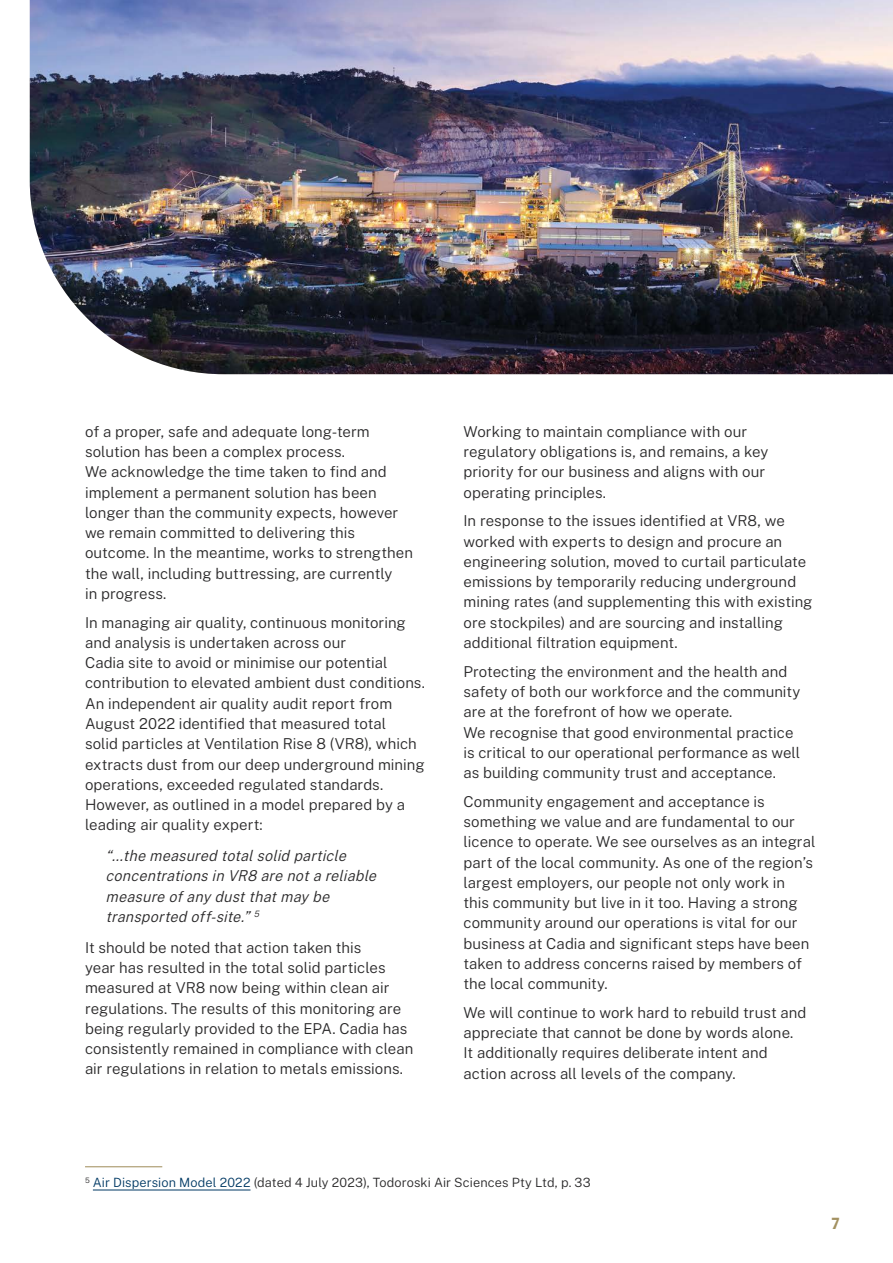
<style>
.page{position:relative;width:893px;height:1263px;background:#fff}
.page>*{position:absolute;margin:0;border:0;box-sizing:border-box;transform-origin:0 0}
.t1{font:300 15px/20.2px "Public Sans";letter-spacing:.005em;color:#292829}
.t2{font:italic 300 15px/20.2px "Public Sans";color:#292829}
.t3{font:700 15px "Apex New";color:#a39161}
.t4{font:300 12.75px "Public Sans";letter-spacing:.01em;color:#292829}
.s1{color:#003964}
</style>
<div class="page">
<img style="left:30px;top:0;width:863px;height:374px">
<hr style="left:93px;top:1190px;width:157px;height:1px;background:#003964">
<hr style="left:85px;top:1166px;width:77px;height:1px;background:#a39161">
<p class="t1" style="left:85px;top:421px;width:329px">of a proper, safe and adequate long-term solution has been a complex process.<br>We acknowledge the time taken to find and implement a permanent solution has been longer than the community expects, however we remain committed to delivering this outcome. In the meantime, works to strengthen the wall, including buttressing, are currently<br>in progress.</p>
<p class="t1" style="left:85px;top:612px;width:341px">In managing air quality, continuous monitoring and analysis is undertaken across our<br>Cadia site to avoid or minimise our potential contribution to elevated ambient dust conditions.<br>An independent air quality audit report from August 2022 identified that measured total<br>solid particles at Ventilation Rise 8 (VR8), which extracts dust from our deep underground mining operations, exceeded regulated standards.<br>However, as outlined in a model prepared by a leading air quality expert:</p>
<p class="t2" style="left:106px;top:845px;width:274px">“…the measured total solid particle concentrations in VR8 are not a reliable measure of any dust that may be transported off-site.” <sup>5</sup></p>
<p class="t1" style="left:85px;top:937px;width:330px">It should be noted that action taken this<br>year has resulted in the total solid particles measured at VR8 now being within clean air regulations. The results of this monitoring are being regularly provided to the EPA. Cadia has consistently remained in compliance with clean air regulations in relation to metals emissions.</p>
<p class="t1" style="left:463px;top:421px;width:306px">Working to maintain compliance with our regulatory obligations is, and remains, a key priority for our business and aligns with our operating principles.</p>
<p class="t1" style="left:463px;top:510px;width:351px">In response to the issues identified at VR8, we worked with experts to design and procure an engineering solution, moved to curtail particulate emissions by temporarily reducing underground mining rates (and supplementing this with existing ore stockpiles) and are sourcing and installing additional filtration equipment.</p>
<p class="t1" style="left:463px;top:661px;width:338px">Protecting the environment and the health and safety of both our workforce and the community are at the forefront of how we operate.<br>We recognise that good environmental practice is critical to our operational performance as well as building community trust and acceptance.</p>
<p class="t1" style="left:463px;top:791px;width:353px">Community engagement and acceptance is something we value and are fundamental to our licence to operate. We see ourselves as an integral part of the local community. As one of the region’s largest employers, our people not only work in<br>this community but live in it too. Having a strong community around our operations is vital for our business at Cadia and significant steps have been taken to address concerns raised by members of the local community.</p>
<p class="t1" style="left:463px;top:1002px;width:344px">We will continue to work hard to rebuild trust and appreciate that cannot be done by words alone.<br>It additionally requires deliberate intent and action across all levels of the company.</p>
<p class="t4" style="left:85px;top:1174px;width:507px"><sup>5</sup> <span class="s1">Air Dispersion Model 2022</span> (dated 4 July 2023), Todoroski Air Sciences Pty Ltd, p. 33</p>
<p class="t3" style="left:832px;top:1212px;width:9px">7</p>
</div>
